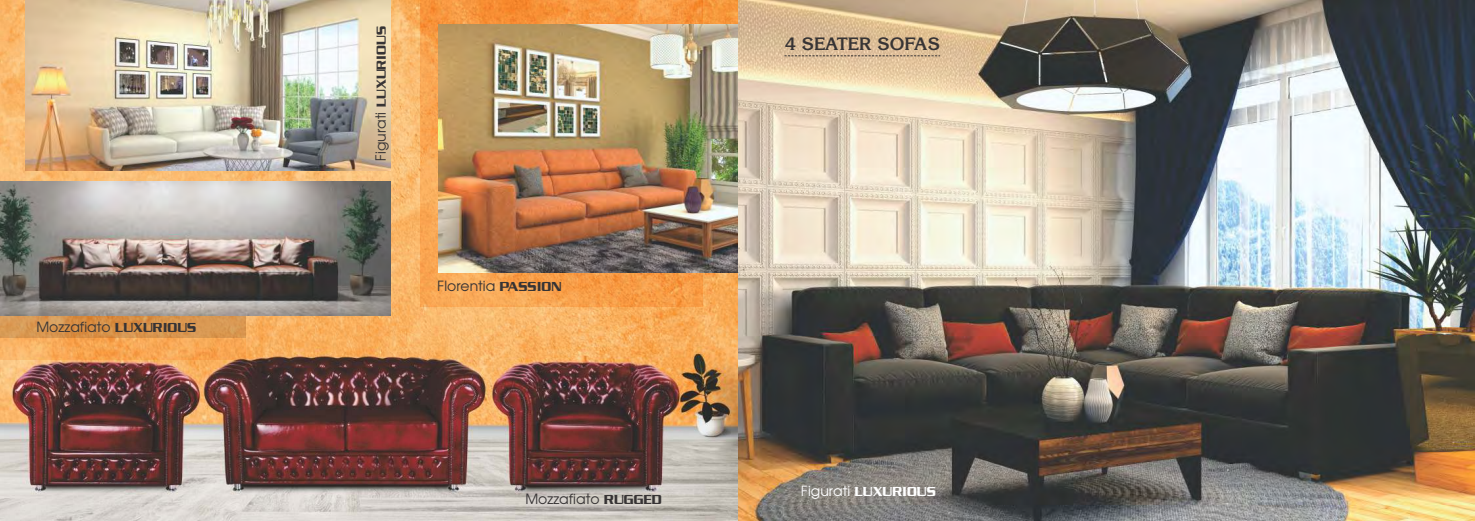
<style>
.page{position:relative;width:1475px;height:521px;background:#fff}
.page>*{position:absolute;margin:0;border:0;box-sizing:border-box;transform-origin:0 0}
.t1{font:700 17.5px "Korinna";color:#373435}
.t2{font:14px "Avian";color:#373435}
.t3{font:14px "Boost SSK";color:#373435}
.t4{font:14px "Boost SSK";color:#fefefe}
.s1{font-family:"Boost SSK"}
.s2{font-family:"Avian"}
</style>
<div class="page">
<img style="left:737px;top:0;width:737px;height:521px">
<img style="left:1px;top:0;width:736px;height:521px">
<img style="left:25px;top:0;width:366px;height:170px">
<div style="left:1px;top:206px;width:245px;height:154px;background:#fed8a3;opacity:.5"></div>
<img style="left:1px;top:181px;width:390px;height:134px">
<div style="left:421px;top:0;width:282px;height:307px;background:#fed8a3;opacity:.7"></div>
<img style="left:438px;top:24px;width:299px;height:248px">
<svg style="left:784px;top:56px;width:156px;height:1px"></svg>
<p class="t2" style="left:36px;top:322px;width:161px">Mozzafiato <span class="s1">LUXURIOUS</span></p>
<p class="t3" style="left:373px;top:161px;width:136px;rotate:-90deg"><span class="s2">Figurati</span> LUXURIOUS</p>
<p class="t1" style="left:784px;top:37px;width:157px">4 SEATER SOFAS</p>
<p class="t2" style="left:437px;top:280px;width:125px">Florentia <span class="s1">PASSION</span></p>
<p class="t2" style="left:525px;top:493px;width:138px">Mozzafiato <span class="s1">RUGGED</span></p>
<p class="t4" style="left:801px;top:483px;width:136px"><span class="s2">Figurati</span> LUXURIOUS</p>
</div>
